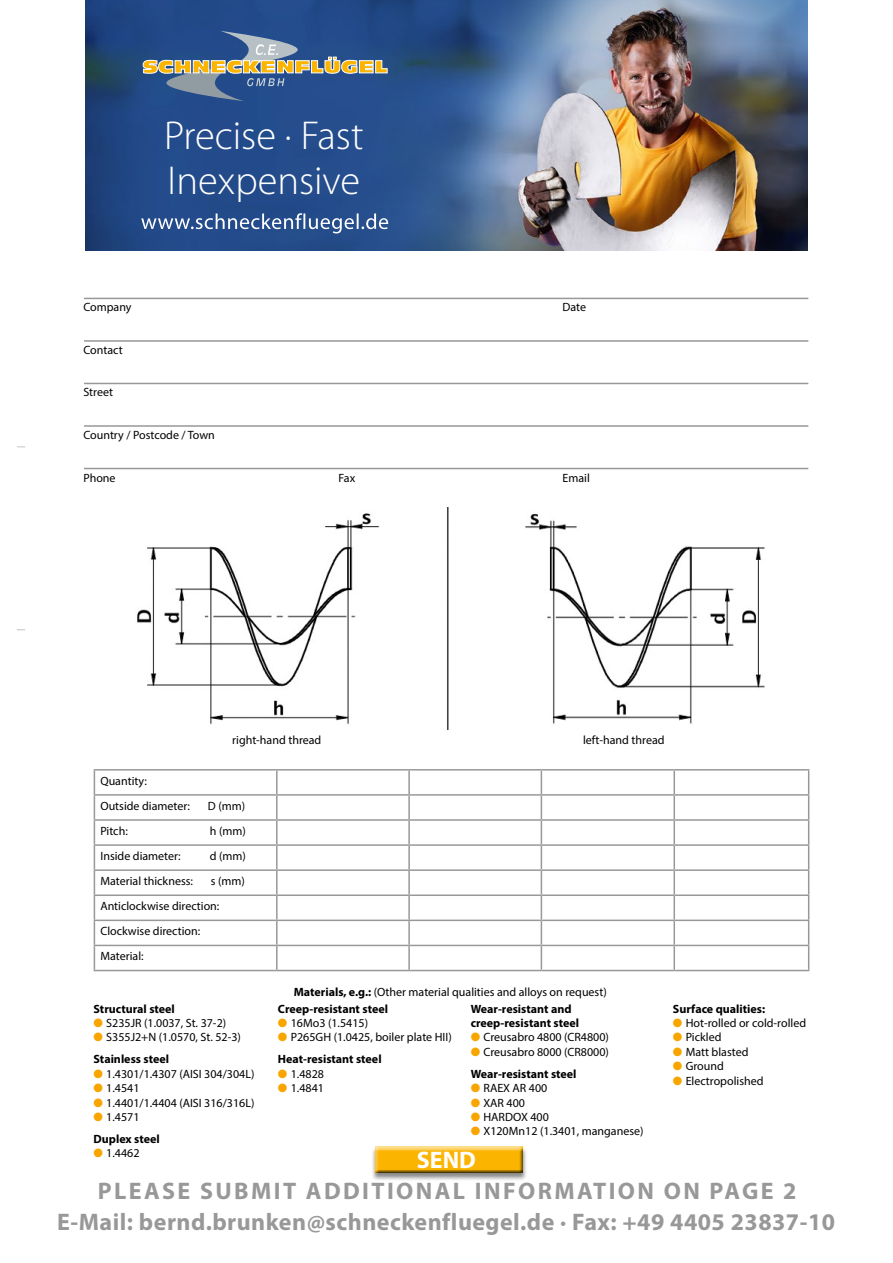
<style>
.page{position:relative;width:893px;height:1263px;background:#fff}
.page>*{position:absolute;margin:0;border:0;box-sizing:border-box;transform-origin:0 0}
.t1{font:300 40.5px/45px "Myriad Pro";color:#fff}
.t2{font:700 24px "Myriad Pro";letter-spacing:.02em;color:#989898}
.t3{font:700 24px "Myriad Pro";letter-spacing:.1em;color:#989898}
.t4{font:700 24px "Myriad Pro";color:#fff}
.t5{font:12px/25px "Myriad Pro";color:#000}
.t6{font:700 12px/21.9px "Myriad Pro";color:#000}
.s1{color:#f8a500}
.s2{font-weight:700}
.s3{font-weight:400}
</style>
<div class="page">
<img style="left:85px;top:0;width:723px;height:251px">
<svg style="left:143px;top:31px;width:245px;height:70px;background:#566d8a"></svg>
<svg style="left:141px;top:213px;width:247px;height:20px;background:#5070a2"></svg>
<hr style="left:84px;top:383px;width:724px;height:1px;background:#989898">
<hr style="left:84px;top:340px;width:724px;height:2px;background:#989898">
<hr style="left:84px;top:298px;width:724px;height:1px;background:#989898">
<hr style="left:84px;top:468px;width:724px;height:1px;background:#989898">
<hr style="left:84px;top:425px;width:724px;height:2px;background:#989898">
<img style="left:137px;top:508px;width:628px;height:221px">
<hr style="left:94px;top:769px;width:183px;height:1px;background:#989898">
<hr style="left:277px;top:769px;width:132px;height:1px;background:#989898">
<hr style="left:276px;top:770px;width:2px;height:24px;background:#989898">
<hr style="left:409px;top:769px;width:132px;height:1px;background:#989898">
<hr style="left:408px;top:770px;width:2px;height:24px;background:#989898">
<hr style="left:541px;top:769px;width:133px;height:1px;background:#989898">
<hr style="left:674px;top:769px;width:135px;height:1px;background:#989898">
<hr style="left:673px;top:770px;width:2px;height:24px;background:#989898">
<hr style="left:94px;top:794px;width:183px;height:2px;background:#989898">
<hr style="left:277px;top:794px;width:132px;height:2px;background:#989898">
<hr style="left:276px;top:796px;width:2px;height:23px;background:#989898">
<hr style="left:409px;top:794px;width:132px;height:2px;background:#989898">
<hr style="left:408px;top:796px;width:2px;height:23px;background:#989898">
<hr style="left:541px;top:794px;width:133px;height:2px;background:#989898">
<hr style="left:674px;top:794px;width:135px;height:2px;background:#989898">
<hr style="left:673px;top:796px;width:2px;height:23px;background:#989898">
<hr style="left:94px;top:819px;width:183px;height:2px;background:#989898">
<hr style="left:277px;top:819px;width:132px;height:2px;background:#989898">
<hr style="left:276px;top:821px;width:2px;height:23px;background:#989898">
<hr style="left:409px;top:819px;width:132px;height:2px;background:#989898">
<hr style="left:408px;top:821px;width:2px;height:23px;background:#989898">
<hr style="left:541px;top:819px;width:133px;height:2px;background:#989898">
<hr style="left:674px;top:819px;width:135px;height:2px;background:#989898">
<hr style="left:673px;top:821px;width:2px;height:23px;background:#989898">
<hr style="left:94px;top:844px;width:183px;height:2px;background:#989898">
<hr style="left:277px;top:844px;width:132px;height:2px;background:#989898">
<hr style="left:276px;top:846px;width:2px;height:23px;background:#989898">
<hr style="left:409px;top:844px;width:132px;height:2px;background:#989898">
<hr style="left:408px;top:846px;width:2px;height:23px;background:#989898">
<hr style="left:541px;top:844px;width:133px;height:2px;background:#989898">
<hr style="left:674px;top:844px;width:135px;height:2px;background:#989898">
<hr style="left:673px;top:846px;width:2px;height:23px;background:#989898">
<hr style="left:94px;top:869px;width:183px;height:2px;background:#989898">
<hr style="left:277px;top:869px;width:132px;height:2px;background:#989898">
<hr style="left:276px;top:871px;width:2px;height:23px;background:#989898">
<hr style="left:409px;top:869px;width:132px;height:2px;background:#989898">
<hr style="left:408px;top:871px;width:2px;height:23px;background:#989898">
<hr style="left:541px;top:869px;width:133px;height:2px;background:#989898">
<hr style="left:674px;top:869px;width:135px;height:2px;background:#989898">
<hr style="left:673px;top:871px;width:2px;height:23px;background:#989898">
<hr style="left:94px;top:894px;width:183px;height:2px;background:#989898">
<hr style="left:277px;top:894px;width:132px;height:2px;background:#989898">
<hr style="left:276px;top:896px;width:2px;height:23px;background:#989898">
<hr style="left:409px;top:894px;width:132px;height:2px;background:#989898">
<hr style="left:408px;top:896px;width:2px;height:23px;background:#989898">
<hr style="left:541px;top:894px;width:133px;height:2px;background:#989898">
<hr style="left:674px;top:894px;width:135px;height:2px;background:#989898">
<hr style="left:673px;top:896px;width:2px;height:23px;background:#989898">
<hr style="left:94px;top:919px;width:183px;height:2px;background:#989898">
<hr style="left:277px;top:919px;width:132px;height:2px;background:#989898">
<hr style="left:276px;top:921px;width:2px;height:24px;background:#989898">
<hr style="left:409px;top:919px;width:132px;height:2px;background:#989898">
<hr style="left:408px;top:921px;width:2px;height:24px;background:#989898">
<hr style="left:541px;top:919px;width:133px;height:2px;background:#989898">
<hr style="left:674px;top:919px;width:135px;height:2px;background:#989898">
<hr style="left:673px;top:921px;width:2px;height:24px;background:#989898">
<hr style="left:94px;top:945px;width:183px;height:1px;background:#989898">
<svg style="left:94px;top:770px;width:1px;height:200px"></svg>
<hr style="left:277px;top:945px;width:132px;height:1px;background:#989898">
<hr style="left:276px;top:946px;width:2px;height:24px;background:#989898">
<hr style="left:409px;top:945px;width:132px;height:1px;background:#989898">
<hr style="left:408px;top:946px;width:2px;height:24px;background:#989898">
<hr style="left:541px;top:945px;width:133px;height:1px;background:#989898">
<svg style="left:541px;top:770px;width:1px;height:200px"></svg>
<hr style="left:674px;top:945px;width:135px;height:1px;background:#989898">
<hr style="left:673px;top:946px;width:2px;height:24px;background:#989898">
<svg style="left:808px;top:770px;width:1px;height:200px"></svg>
<hr style="left:94px;top:970px;width:183px;height:1px;background:#989898">
<hr style="left:277px;top:970px;width:132px;height:1px;background:#989898">
<hr style="left:409px;top:970px;width:132px;height:1px;background:#989898">
<hr style="left:541px;top:970px;width:133px;height:1px;background:#989898">
<hr style="left:674px;top:970px;width:135px;height:1px;background:#989898">
<div style="left:371px;top:1147px;width:156px;height:34px;background:#000;opacity:.47"></div>
<div style="left:371px;top:1142px;width:156px;height:32px;background:#fff"></div>
<div style="left:372px;top:1144px;width:156px;height:30px;background:#000;opacity:.75"></div>
<h1 class="t1" style="left:164px;top:114px;width:201px">Precise · Fast<br>Inexpensive</h1>
<p class="t5" style="left:83px;top:294px;width:50px">Company</p>
<p class="t5" style="left:83px;top:337px;width:41px">Contact</p>
<p class="t5" style="left:83px;top:380px;width:31px">Street</p>
<p class="t5" style="left:83px;top:422px;width:133px">Country / Postcode / Town</p>
<p class="t5" style="left:83px;top:465px;width:34px">Phone</p>
<p class="t5" style="left:562px;top:294px;width:25px">Date</p>
<p class="t5" style="left:339px;top:465px;width:18px">Fax</p>
<p class="t5" style="left:562px;top:465px;width:29px">Email</p>
<p class="t5" style="left:232px;top:727px;width:91px">right-hand thread</p>
<p class="t5" style="left:583px;top:727px;width:83px">left-hand thread</p>
<p class="t5" style="left:100px;top:768px;width:91px">Quantity:<br>Outside diameter:</p>
<p class="t5" style="left:208px;top:793px;width:39px">D (mm)</p>
<p class="t5" style="left:100px;top:818px;width:29px">Pitch:</p>
<p class="t5" style="left:210px;top:818px;width:38px">h (mm)</p>
<p class="t5" style="left:100px;top:843px;width:82px">Inside diameter:</p>
<p class="t5" style="left:210px;top:843px;width:38px">d (mm)</p>
<p class="t5" style="left:100px;top:868px;width:94px">Material thickness:</p>
<p class="t5" style="left:100px;top:868px;width:146px;text-indent:110px">s (mm)<br>Anticlockwise direction:<br>Clockwise direction:<br>Material:</p>
<p class="t6" style="left:94px;top:997px;width:83px">Structural steel</p>
<p class="t5" style="left:94px;top:1010px;width:134px"><span class="s1">●</span> S235JR (1.0037, St. 37-2)</p>
<p class="t5" style="left:94px;top:1026px;width:149px;line-height:21.9px"><span class="s1">●</span> S355J2+N (1.0570, St. 52-3)<br><span class="s2">Stainless steel</span></p>
<p class="t5" style="left:94px;top:1061px;width:162px"><span class="s1">●</span> 1.4301/1.4307 (AISI 304/304L)</p>
<p class="t5" style="left:94px;top:1075px;width:48px"><span class="s1">●</span> 1.4541</p>
<p class="t5" style="left:94px;top:1090px;width:162px"><span class="s1">●</span> 1.4401/1.4404 (AISI 316/316L)</p>
<p class="t6" style="left:94px;top:1105px;width:68px"><span class="s1">●</span> <span class="s3">1.4571<br></span>Duplex steel</p>
<p class="t5" style="left:94px;top:1140px;width:48px"><span class="s1">●</span> 1.4462</p>
<p class="t5" style="left:294px;top:979px;width:314px"><span class="s2">Materials, e.g.:</span> (Other material qualities and alloys on request)</p>
<p class="t6" style="left:278px;top:997px;width:112px">Creep-resistant steel</p>
<p class="t5" style="left:278px;top:1010px;width:92px"><span class="s1">●</span> 16Mo3 (1.5415)</p>
<p class="t5" style="left:278px;top:1026px;width:175px;line-height:21.9px"><span class="s1">●</span> P265GH (1.0425, boiler plate HII)<br><span class="s2">Heat-resistant steel</span></p>
<p class="t5" style="left:278px;top:1061px;width:48px"><span class="s1">●</span> 1.4828</p>
<p class="t5" style="left:278px;top:1075px;width:48px"><span class="s1">●</span> 1.4841</p>
<p class="t6" style="left:471px;top:1001px;width:110px;line-height:14.4px">Wear-resistant and creep-resistant steel</p>
<p class="t5" style="left:471px;top:1025px;width:140px"><span class="s1">●</span> Creusabro 4800 (CR4800)</p>
<p class="t5" style="left:471px;top:1040px;width:140px;line-height:21.9px"><span class="s1">●</span> Creusabro 8000 (CR8000)<br><span class="s2">Wear-resistant steel</span></p>
<p class="t5" style="left:471px;top:1075px;width:78px"><span class="s1">●</span> RAEX AR 400</p>
<p class="t5" style="left:471px;top:1090px;width:56px"><span class="s1">●</span> XAR 400</p>
<p class="t5" style="left:471px;top:1104px;width:80px"><span class="s1">●</span> HARDOX 400</p>
<p class="t5" style="left:471px;top:1118px;width:174px"><span class="s1">●</span> X120Mn12 (1.3401, manganese)</p>
<h2 class="t4" style="left:417px;top:1144px;width:61px">SEND</h2>
<p class="t6" style="left:673px;top:997px;width:94px">Surface qualities:</p>
<p class="t5" style="left:673px;top:1010px;width:135px"><span class="s1">●</span> Hot-rolled or cold-rolled</p>
<p class="t5" style="left:673px;top:1025px;width:50px"><span class="s1">●</span> Pickled</p>
<p class="t5" style="left:673px;top:1039px;width:77px"><span class="s1">●</span> Matt blasted</p>
<p class="t5" style="left:673px;top:1053px;width:52px"><span class="s1">●</span> Ground</p>
<p class="t5" style="left:673px;top:1068px;width:92px"><span class="s1">●</span> Electropolished</p>
<h2 class="t3" style="left:98px;top:1175px;width:700px">PLEASE SUBMIT ADDITIONAL INFORMATION ON PAGE 2</h2>
<h2 class="t2" style="left:57px;top:1206px;width:779px">E-Mail: bernd.brunken@schneckenfluegel.de · Fax: +49 4405 23837-10</h2>
</div>
